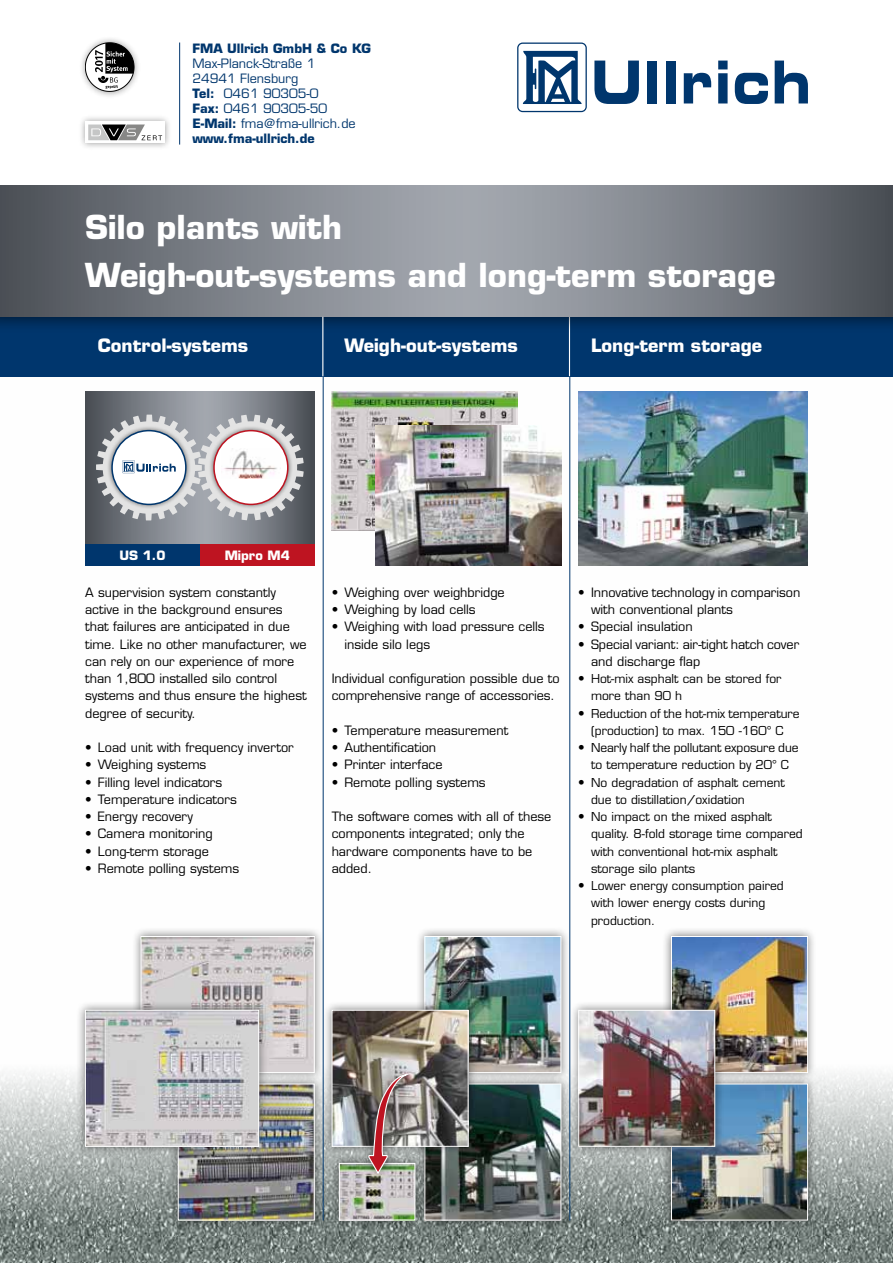
<style>
.page{position:relative;width:893px;height:1263px;background:#fff}
.page>*{position:absolute;margin:0;border:0;box-sizing:border-box;transform-origin:0 0}
.t1{font:700 32.25px/48px "Eurostile";color:#fff}
.t2{font:700 18px "Eurostile";color:#fff}
.t3{font:12.6px/17.2px "Eurostile";color:#000}
.t4{font:12.6px/15.1px "Eurostile";color:#00366d}
.t5{font:700 12.6px "Eurostile";color:#00366d}
.t6{font:700 12.6px "Eurostile";color:#fff}
.t7{font:12px/17.2px "Eurostile";color:#000}
.s1{font-weight:700}
.s2{font-size:12.6px}
</style>
<div class="page">
<img style="left:0;top:376px;width:893px;height:887px">
<div style="left:0;top:317px;width:893px;height:59px;background:#00366d"></div>
<hr style="left:569px;top:317px;width:1px;height:59px;background:#fff">
<img style="left:578px;top:391px;width:230px;height:175px">
<div style="left:662px;top:1075px;width:155px;height:155px;background:#000;opacity:.5"></div>
<img style="left:673px;top:1085px;width:133px;height:133px">
<div style="left:671px;top:1083px;width:137px;height:137px;border:1px solid #fff"></div>
<div style="left:662px;top:927px;width:155px;height:155px;background:#000;opacity:.5"></div>
<img style="left:673px;top:938px;width:133px;height:133px">
<div style="left:671px;top:936px;width:137px;height:137px;border:1px solid #fff"></div>
<div style="left:569px;top:1001px;width:155px;height:155px;background:#000;opacity:.5"></div>
<img style="left:580px;top:1012px;width:133px;height:133px">
<div style="left:578px;top:1010px;width:137px;height:137px;border:1px solid #fff"></div>
<div style="left:415px;top:1075px;width:155px;height:155px;background:#000;opacity:.5"></div>
<img style="left:426px;top:1085px;width:133px;height:133px">
<div style="left:424px;top:1083px;width:137px;height:137px;border:1px solid #fff"></div>
<div style="left:415px;top:927px;width:155px;height:155px;background:#000;opacity:.5"></div>
<img style="left:426px;top:938px;width:133px;height:133px">
<div style="left:424px;top:936px;width:137px;height:137px;border:1px solid #fff"></div>
<div style="left:323px;top:1001px;width:155px;height:155px;background:#000;opacity:.5"></div>
<img style="left:334px;top:1012px;width:132px;height:133px">
<div style="left:332px;top:1010px;width:136px;height:137px;border:1px solid #fff"></div>
<img style="left:332px;top:391px;width:186px;height:140px">
<img style="left:375px;top:426px;width:186px;height:140px">
<div style="left:330px;top:1154px;width:94px;height:75px;background:#000;opacity:.5"></div>
<img style="left:341px;top:1165px;width:72px;height:53px">
<div style="left:339px;top:1163px;width:76px;height:57px;border:1px solid #fff"></div>
<div style="left:360px;top:1065px;width:58px;height:117px;background:#000;opacity:.5"></div>
<img style="left:368px;top:1072px;width:49px;height:103px">
<div style="left:169px;top:1075px;width:155px;height:155px;background:#000;opacity:.5"></div>
<img style="left:180px;top:1085px;width:133px;height:133px">
<div style="left:178px;top:1083px;width:137px;height:137px;border:1px solid #fff"></div>
<div style="left:132px;top:927px;width:192px;height:155px;background:#000;opacity:.5"></div>
<img style="left:143px;top:938px;width:170px;height:133px">
<div style="left:141px;top:936px;width:174px;height:137px;border:1px solid #fff"></div>
<div style="left:76px;top:1001px;width:192px;height:155px;background:#000;opacity:.5"></div>
<img style="left:87px;top:1012px;width:170px;height:133px">
<div style="left:85px;top:1010px;width:174px;height:137px;border:1px solid #fff"></div>
<hr style="left:323px;top:376px;width:1px;height:844px;background:#00366d">
<hr style="left:569px;top:376px;width:1px;height:844px;background:#00366d">
<div style="left:0;top:169px;width:893px;height:164px;background:#000;opacity:.5"></div>
<svg style="left:0;top:185px;width:893px;height:132px;background:#7b8087"></svg>
<div style="left:0;top:0;width:893px;height:185px;background:#fff"></div>
<svg style="left:594px;top:61px;width:45px;height:43px"></svg>
<div style="left:648px;top:61px;width:9px;height:42px;background:#00366d"></div>
<div style="left:666px;top:61px;width:9px;height:42px;background:#00366d"></div>
<svg style="left:684px;top:73px;width:27px;height:30px"></svg>
<svg style="left:718px;top:61px;width:10px;height:42px"></svg>
<svg style="left:735px;top:73px;width:33px;height:31px"></svg>
<svg style="left:775px;top:61px;width:33px;height:42px"></svg>
<svg style="left:517px;top:43px;width:70px;height:69px"></svg>
<hr style="left:322px;top:317px;width:1px;height:59px;background:#fff">
<svg style="left:85px;top:391px;width:230px;height:153px;background:#72767d"></svg>
<svg style="left:96px;top:415px;width:208px;height:105px"></svg>
<div style="left:209px;top:425px;width:84px;height:84px;background:#000;opacity:.5"></div>
<div style="left:214px;top:431px;width:74px;height:73px;background:#fff;border-radius:50%"></div>
<div style="left:213px;top:430px;width:76px;height:75px;border:2px solid #be1421;border-radius:50%"></div>
<img style="left:224px;top:450px;width:53px;height:29px">
<div style="left:85px;top:544px;width:115px;height:22px;background:#00366d"></div>
<div style="left:200px;top:544px;width:115px;height:22px;background:#be1421"></div>
<div style="left:78px;top:36px;width:63px;height:63px;background:#000;opacity:.4"></div>
<svg style="left:85px;top:43px;width:49px;height:49px"></svg>
<div style="left:78px;top:114px;width:94px;height:36px;background:#000;opacity:.4"></div>
<svg style="left:85px;top:122px;width:80px;height:21px"></svg>
<svg style="left:88px;top:125px;width:74px;height:15px"></svg>
<hr style="left:179px;top:43px;width:1px;height:102px;background:#00366d">
<p class="t5" style="left:192px;top:40px;width:180px">FMA Ullrich GmbH &amp; Co KG</p>
<p class="t4" style="left:192px;top:56px;width:165px">Max-Planck-Straße 1<br>24941 Flensburg<br><span class="s1">Tel:</span> 0461 90305-0<br><span class="s1">Fax:</span> 0461 90305-50<br><span class="s1">E-Mail:</span> fma@fma-ullrich.de <span class="s1">www.fma-ullrich.de</span></p>
<h1 class="t1" style="left:85px;top:204px;width:692px">Silo plants with<br>Weigh-out-systems and long-term storage</h1>
<h2 class="t2" style="left:98px;top:335px;width:152px">Control-systems</h2>
<h2 class="t2" style="left:344px;top:335px;width:175px">Weigh-out-systems</h2>
<h2 class="t2" style="left:591px;top:335px;width:173px">Long-term storage</h2>
<p class="t6" style="left:119px;top:548px;width:47px">US 1.0</p>
<p class="t6" style="left:225px;top:548px;width:67px">Mipro M4</p>
<p class="t3" style="left:85px;top:584px;width:223px">A supervision system constantly active in the background ensures that failures are anticipated in due time. Like no other manufacturer, we can rely on our experience of more than 1,800 installed silo control systems and thus ensure the highest degree of security.</p>
<p class="t3" style="left:85px;top:739px;width:210px">• Load unit with frequency invertor</p>
<p class="t3" style="left:85px;top:756px;width:123px">• Weighing systems</p>
<p class="t3" style="left:85px;top:773px;width:139px">• Filling level indicators</p>
<p class="t3" style="left:85px;top:791px;width:153px">• Temperature indicators</p>
<p class="t3" style="left:85px;top:808px;width:109px">• Energy recovery</p>
<p class="t3" style="left:85px;top:825px;width:129px">• Camera monitoring</p>
<p class="t3" style="left:85px;top:842px;width:125px">• Long-term storage</p>
<p class="t3" style="left:85px;top:860px;width:156px">• Remote polling systems</p>
<p class="t3" style="left:332px;top:584px;width:174px">• Weighing over weighbridge</p>
<p class="t3" style="left:332px;top:601px;width:146px">• Weighing by load cells</p>
<p class="t3" style="left:344px;top:618px;width:202px;text-indent:-13px">• Weighing with load pressure cells inside silo legs</p>
<p class="t3" style="left:332px;top:670px;width:229px">Individual configuration possible due to comprehensive range of accessories.</p>
<p class="t3" style="left:332px;top:722px;width:178px">• Temperature measurement</p>
<p class="t3" style="left:332px;top:739px;width:106px">• Authentification</p>
<p class="t3" style="left:332px;top:756px;width:112px">• Printer interface</p>
<p class="t3" style="left:332px;top:773px;width:156px">• Remote polling systems</p>
<p class="t3" style="left:332px;top:808px;width:221px">The software comes with all of these components integrated; only the hardware components have to be added.</p>
<p class="t3" style="left:591px;top:584px;width:211px;text-indent:-13px">• Innovative technology in comparison with conventional plants</p>
<p class="t3" style="left:578px;top:618px;width:116px">• Special insulation</p>
<p class="t3" style="left:591px;top:635px;width:210px;text-indent:-13px">• Special variant: air-tight hatch cover and discharge flap</p>
<p class="t7" style="left:591px;top:670px;width:192px;text-indent:-13px"><span class="s2">•</span> Hot-mix asphalt can be stored for more than 90 h</p>
<p class="t7" style="left:578px;top:705px;width:223px;text-align:center"><span class="s2">•</span> Reduction of the hot-mix temperature (production) to max. 150 -160° C</p>
<p class="t7" style="left:578px;top:739px;width:222px;text-align:center"><span class="s2">•</span> Nearly half the pollutant exposure due to temperature reduction by 20° C</p>
<p class="t7" style="left:591px;top:774px;width:195px;text-indent:-13px"><span class="s2">•</span> No degradation of asphalt cement due to distillation/oxidation</p>
<p class="t7" style="left:591px;top:808px;width:213px;text-indent:-13px"><span class="s2">•</span> No impact on the mixed asphalt quality. 8-fold storage time compared with conventional hot-mix asphalt storage silo plants</p>
<p class="t7" style="left:591px;top:877px;width:194px;text-indent:-13px"><span class="s2">•</span> Lower energy consumption paired with lower energy costs during production.</p>
</div>
